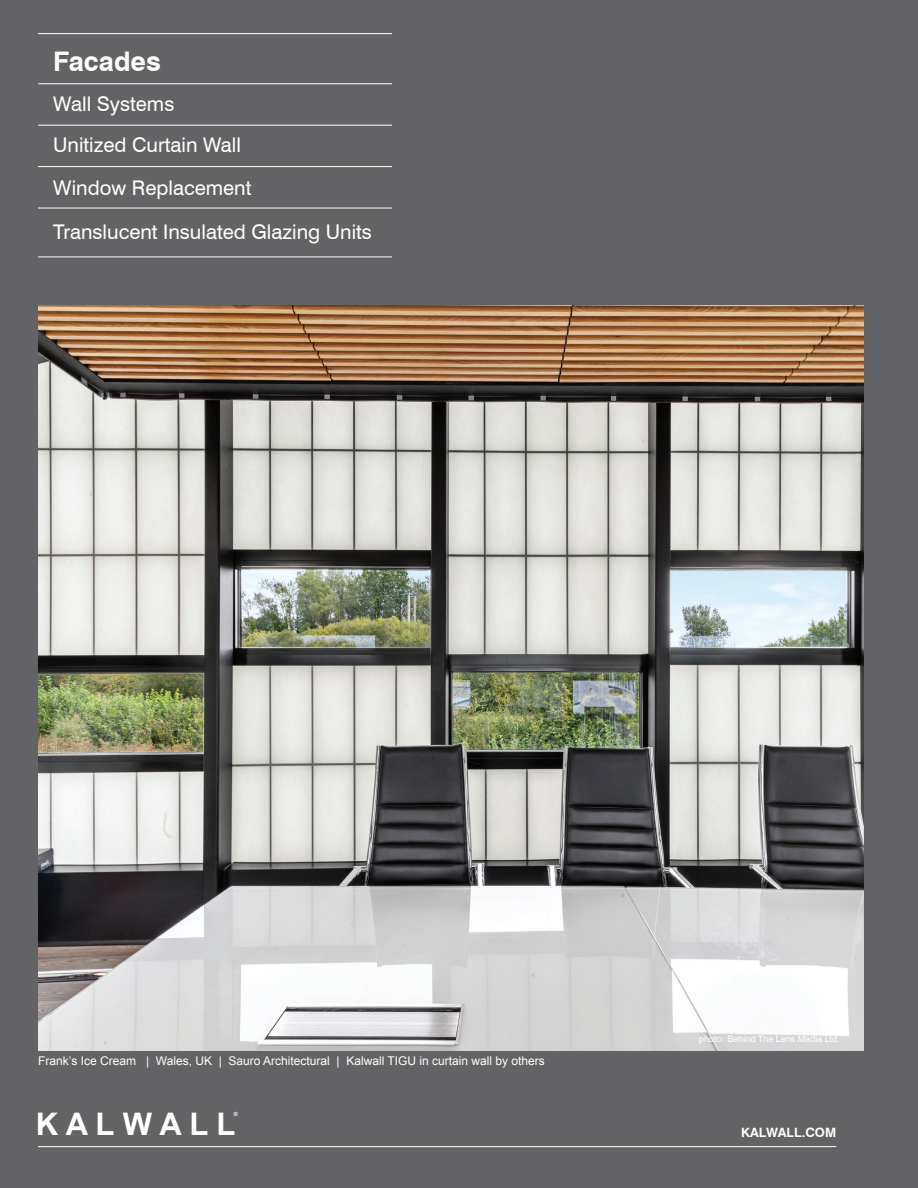
<style>
.page{position:relative;width:918px;height:1188px;background:#636366}
.page>*{position:absolute;margin:0;border:0;box-sizing:border-box;transform-origin:0 0}
.t1{font:700 31.05px "Arial";color:#fff}
.t2{font:700 27px "Swiss 721 BT";color:#fff}
.t3{font:20.25px "Swiss 721 BT";color:#fff}
.t4{font:700 12.9px "Swiss 721 BT";color:#fff}
.t5{font:12px "Arial";color:#fff}
.t6{font:9px "Swiss 721 BT";color:#fff}
.t7{font:700 5.7px "Arial";color:#fff}
</style>
<div class="page">
<img style="left:38px;top:305px;width:826px;height:745px">
<hr style="left:38px;top:1146px;width:798px;height:1px;background:#fff">
<hr style="left:38px;top:208px;width:354px;height:1px;background:#fff">
<hr style="left:38px;top:166px;width:354px;height:1px;background:#fff">
<hr style="left:38px;top:83px;width:354px;height:1px;background:#fff">
<hr style="left:38px;top:33px;width:354px;height:1px;background:#fff">
<hr style="left:38px;top:125px;width:354px;height:1px;background:#fff">
<hr style="left:38px;top:257px;width:354px;height:1px;background:#fff">
<p class="t2" style="left:53px;top:45px;width:109px">Facades</p>
<p class="t3" style="left:53px;top:92px;width:123px">Wall Systems</p>
<p class="t3" style="left:53px;top:132px;width:189px">Unitized Curtain Wall</p>
<p class="t3" style="left:53px;top:176px;width:200px">Window Replacement</p>
<p class="t3" style="left:53px;top:219px;width:320px">Translucent Insulated Glazing Units</p>
<p class="t5" style="left:38px;top:1053px;width:508px">Frank’s Ice Cream | Wales, UK | Sauro Architectural | Kalwall TIGU in curtain wall by others</p>
<p class="t1" style="left:36px;top:1104px;width:201px">K A L W A L L</p>
<p class="t7" style="left:234px;top:1110px;width:6px">®</p>
<p class="t6" style="left:699px;top:1033px;width:143px">photo: Behind The Lens Media Ltd.</p>
<p class="t4" style="left:741px;top:1124px;width:97px">KALWALL.COM</p>
</div>
